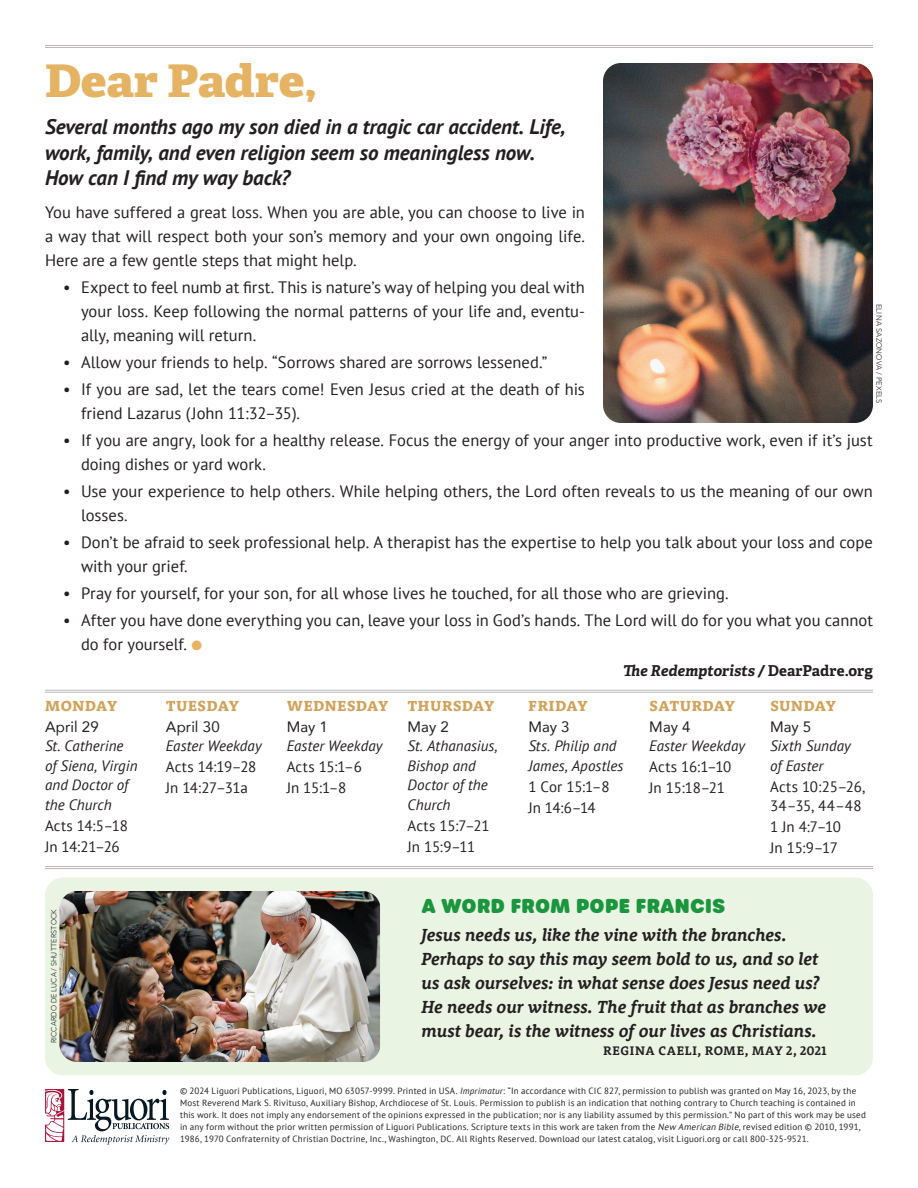
<style>
.page{position:relative;width:918px;height:1188px;background:#fff}
.page>*{position:absolute;margin:0;border:0;box-sizing:border-box;transform-origin:0 0}
.DEAR-PADRE-NAMEPLATE{font:800 45px "Adelle";letter-spacing:-.005em;color:#e4b364;scale:1.08 1}
.DEAR-PADRE-QUESTION{font:italic 700 21px/25.5px "PT Sans";letter-spacing:-.005em;color:#231f20}
.t1{font:800 19.5px "Urbane Rounded";color:#1b953e}
.FRANCIS-QUOTE{font:italic 700 18px/24px "Rooney";color:#231f20;scale:.95 1}
.DEAR-PADRE-BODY{font:16.5px/24px "PT Sans";color:#231f20}
.CALENDAR-FEAST{font:italic 15px/19.5px "PT Sans";letter-spacing:.005em;color:#231f20}
.CALENDAR{font:15px "PT Sans";letter-spacing:-.005em;color:#231f20}
.CALENDAR-DAY{font:800 15px "Rooney";letter-spacing:.04em;color:#cfa35b}
.CALENDAR-DATE{font:15px "Avenir";letter-spacing:.01em;color:#231f20}
.SIGNATURE{font:italic 700 15px "Adelle";color:#231f20}
.CALENDAR-2{font:15px/19.5px "PT Sans";letter-spacing:.015em;color:#231f20}
.FRANCIS-QUOTE-SOURCE{font:700 12.75px "Rooney";letter-spacing:.04em;color:#231f20}
.t2{font:9px/12px "PT Sans";letter-spacing:.025em;color:#231f20}
.ART-CREDIT{font:300 7.5px "Avenir";letter-spacing:.025em;color:#231f20;scale:.96 1}
.ART-CREDIT-2{font:300 7.5px "Avenir";letter-spacing:.025em;color:#231f20}
.s1{color:#e4b364}
.s2{font-style:normal}
.s3{font-style:italic}
</style>
<div class="page">
<svg style="left:45px;top:1089px;width:124px;height:55px"></svg>
<div style="left:45px;top:878px;width:828px;height:198px;background:#eaf4e3;border-radius:18px"></div>
<hr style="left:45px;top:692px;width:828px;height:1px;background:#bbb7b7">
<hr style="left:45px;top:690px;width:828px;height:1px;background:#bbb7b7">
<hr style="left:45px;top:47px;width:828px;height:1px;background:#bbb7b7">
<hr style="left:45px;top:45px;width:828px;height:1px;background:#bbb7b7">
<hr style="left:45px;top:868px;width:828px;height:1px;background:#bbb7b7">
<hr style="left:45px;top:866px;width:828px;height:1px;background:#bbb7b7">
<img style="left:603px;top:63px;width:270px;height:360px">
<img style="left:59px;top:891px;width:321px;height:171px">
<p class="DEAR-PADRE-NAMEPLATE" style="left:45px;top:52px;width:253px">Dear Padre,</p>
<p class="DEAR-PADRE-QUESTION" style="left:45px;top:114px;width:522px">Several months ago my son died in a tragic car accident. Life, work, family, and even religion seem so meaningless now.<br>How can I find my way back?</p>
<p class="DEAR-PADRE-BODY" style="left:45px;top:200px;width:541px;text-align:justify">You have suffered a great loss. When you are able, you can choose to live in a way that will respect both your son’s memory and your own ongoing life.<br>Here are a few gentle steps that might help.</p>
<p class="DEAR-PADRE-BODY" style="left:81px;top:275px;width:506px;text-align:justify;text-indent:-18px">• Expect to feel numb at first. This is nature’s way of helping you deal with your loss. Keep following the normal patterns of your life and, eventu&shy;ally, meaning will return.</p>
<p class="DEAR-PADRE-BODY" style="left:63px;top:350px;width:486px">• Allow your friends to help. “Sorrows shared are sorrows lessened.”</p>
<p class="DEAR-PADRE-BODY" style="left:81px;top:377px;width:505px;text-indent:-18px">• If you are sad, let the tears come! Even Jesus cried at the death of his friend Lazarus (John 11:32–35).</p>
<p class="DEAR-PADRE-BODY" style="left:81px;top:428px;width:793px;text-indent:-18px">• If you are angry, look for a healthy release. Focus the energy of your anger into productive work, even if it’s just doing dishes or yard work.</p>
<p class="DEAR-PADRE-BODY" style="left:81px;top:479px;width:793px;text-indent:-18px">• Use your experience to help others. While helping others, the Lord often reveals to us the meaning of our own losses.</p>
<p class="DEAR-PADRE-BODY" style="left:81px;top:530px;width:793px;text-indent:-18px">• Don’t be afraid to seek professional help. A therapist has the expertise to help you talk about your loss and cope with your grief.</p>
<p class="DEAR-PADRE-BODY" style="left:63px;top:581px;width:667px">• Pray for yourself, for your son, for all whose lives he touched, for all those who are grieving.</p>
<p class="DEAR-PADRE-BODY" style="left:81px;top:608px;width:794px;text-indent:-18px">• After you have done everything you can, leave your loss in God’s hands. The Lord will do for you what you cannot do for yourself. <span class="s1">●</span></p>
<p class="SIGNATURE" style="left:623px;top:661px;width:252px">The Redemptorists / <span class="s2">DearPadre.org</span></p>
<p class="ART-CREDIT-2" style="left:884px;top:304px;width:101px;rotate:90deg">ELINA SAZONOVA / PEXELS</p>
<p class="CALENDAR-DAY" style="left:45px;top:696px;width:74px">MONDAY</p>
<p class="CALENDAR-DATE" style="left:45px;top:715px;width:55px">April 29</p>
<p class="CALENDAR-FEAST" style="left:45px;top:736px;width:94px">St. Catherine of Siena, Virgin and Doctor of the Church</p>
<p class="CALENDAR" style="left:45px;top:816px;width:84px">Acts 14:5–18</p>
<p class="CALENDAR" style="left:45px;top:837px;width:76px">Jn 14:21–26</p>
<p class="ART-CREDIT" style="left:49px;top:1043px;width:141px;rotate:-90deg">RICCARDO DE LUCA / SHUTTERSTOCK</p>
<p class="CALENDAR-DAY" style="left:166px;top:696px;width:74px">TUESDAY</p>
<p class="CALENDAR-DATE" style="left:166px;top:715px;width:55px">April 30</p>
<p class="CALENDAR-FEAST" style="left:166px;top:736px;width:97px">Easter Weekday</p>
<p class="CALENDAR" style="left:166px;top:758px;width:92px">Acts 14:19–28</p>
<p class="CALENDAR" style="left:166px;top:779px;width:84px">Jn 14:27–31a</p>
<p class="CALENDAR-DAY" style="left:287px;top:696px;width:103px">WEDNESDAY</p>
<p class="CALENDAR-DATE" style="left:287px;top:715px;width:43px">May 1</p>
<p class="CALENDAR-FEAST" style="left:287px;top:736px;width:97px">Easter Weekday</p>
<p class="CALENDAR" style="left:287px;top:758px;width:77px">Acts 15:1–6</p>
<p class="CALENDAR" style="left:287px;top:779px;width:61px">Jn 15:1–8</p>
<p class="CALENDAR-DAY" style="left:408px;top:696px;width:88px">THURSDAY</p>
<p class="CALENDAR-DATE" style="left:408px;top:715px;width:43px">May 2</p>
<p class="CALENDAR-FEAST" style="left:408px;top:736px;width:92px">St. Athanasius,<br>Bishop and<br>Doctor of the<br>Church</p>
<p class="CALENDAR" style="left:408px;top:816px;width:84px">Acts 15:7–21</p>
<p class="CALENDAR" style="left:408px;top:837px;width:69px">Jn 15:9–11</p>
<p class="CALENDAR-DAY" style="left:529px;top:696px;width:60px">FRIDAY</p>
<p class="CALENDAR-DATE" style="left:528px;top:715px;width:43px">May 3</p>
<p class="CALENDAR-FEAST" style="left:528px;top:736px;width:97px">Sts. Philip and<br>James, Apostles</p>
<p class="CALENDAR" style="left:528px;top:777px;width:83px">1 Cor 15:1–8</p>
<p class="CALENDAR" style="left:528px;top:798px;width:69px">Jn 14:6–14</p>
<p class="CALENDAR-DAY" style="left:650px;top:696px;width:87px">SATURDAY</p>
<p class="CALENDAR-DATE" style="left:649px;top:715px;width:43px">May 4</p>
<p class="CALENDAR-FEAST" style="left:649px;top:736px;width:97px">Easter Weekday</p>
<p class="CALENDAR" style="left:649px;top:758px;width:84px">Acts 16:1–10</p>
<p class="CALENDAR" style="left:649px;top:779px;width:77px">Jn 15:18–21</p>
<p class="CALENDAR-DAY" style="left:770px;top:696px;width:67px">SUNDAY</p>
<p class="CALENDAR-DATE" style="left:770px;top:715px;width:43px">May 5</p>
<p class="CALENDAR-FEAST" style="left:770px;top:736px;width:82px">Sixth Sunday of Easter</p>
<p class="CALENDAR-2" style="left:770px;top:777px;width:96px">Acts 10:25–26,<br>34–35, 44–48</p>
<p class="CALENDAR" style="left:770px;top:818px;width:72px">1 Jn 4:7–10</p>
<p class="CALENDAR" style="left:770px;top:839px;width:69px">Jn 15:9–17</p>
<h2 class="t1" style="left:422px;top:892px;width:306px">A WORD FROM POPE FRANCIS</h2>
<p class="FRANCIS-QUOTE" style="left:422px;top:922px;width:427px">Jesus needs us, like the vine with the branches.<br>Perhaps to say this may seem bold to us, and so let us ask ourselves: in what sense does Jesus need us?<br>He needs our witness. The fruit that as branches we must bear, is the witness of our lives as Christians.</p>
<p class="FRANCIS-QUOTE-SOURCE" style="left:603px;top:1042px;width:225px">REGINA CAELI, ROME, MAY 2, 2021</p>
<p class="t2" style="left:180px;top:1085px;width:687px">© 2024 Liguori Publications, Liguori, MO 63057-9999. Printed in USA. <span class="s3">Imprimatur</span>: “In accordance with CIC 827, permission to publish was granted on May 16, 2023, by the Most Reverend Mark S. Rivituso, Auxiliary Bishop, Archdiocese of St. Louis. Permission to publish is an indication that nothing contrary to Church teaching is contained in this work. It does not imply any endorsement of the opinions expressed in the publication; nor is any liability assumed by this permission.” No part of this work may be used in any form without the prior written permission of Liguori Publications. Scripture texts in this work are taken from the <span class="s3">New American Bible,</span>revised edition © 2010, 1991, 1986, 1970 Confraternity of Christian Doctrine, Inc., Washington, DC. All Rights Reserved. Download our latest catalog, visit Liguori.org or call 800-325-9521.</p>
</div>
